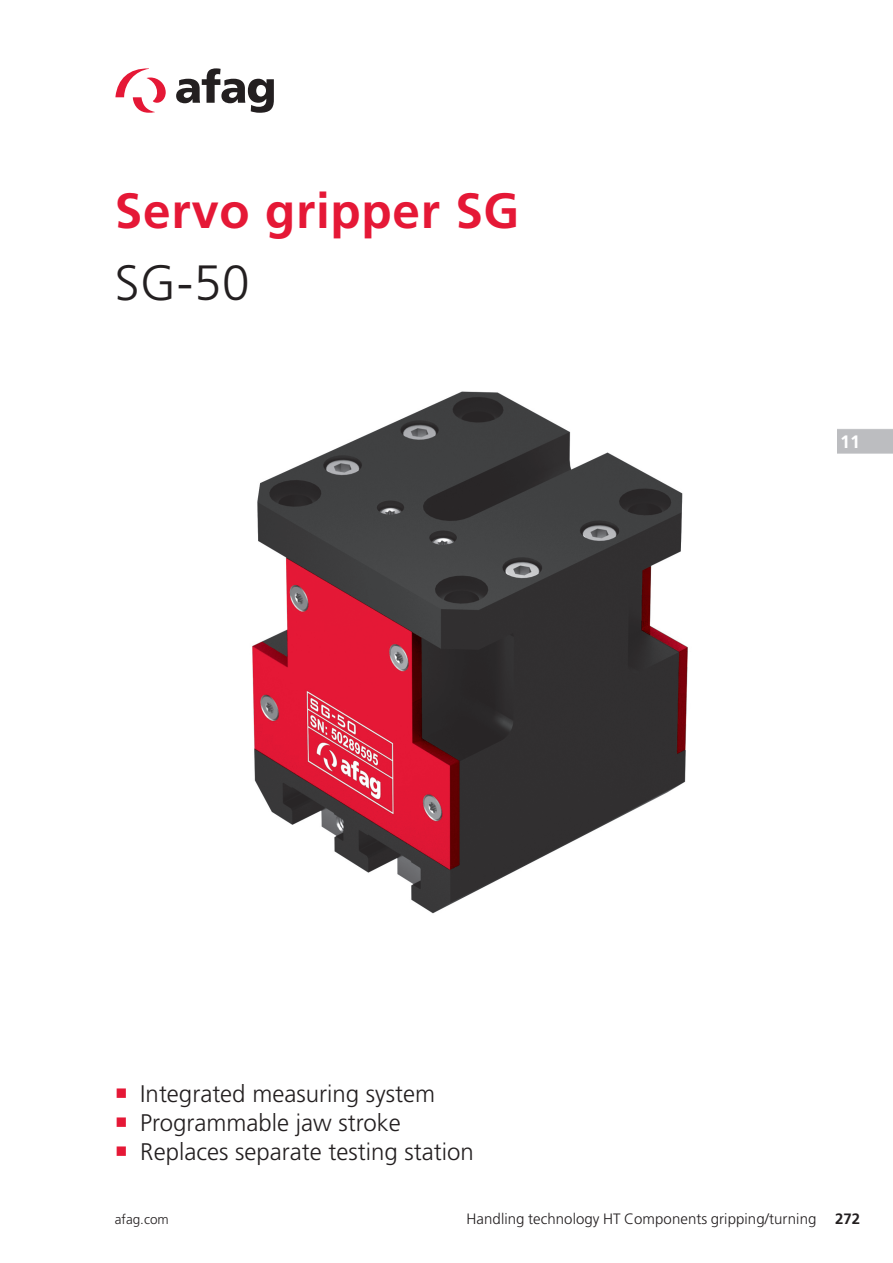
<style>
.page{position:relative;width:893px;height:1263px;background:#fff}
.page>*{position:absolute;margin:0;border:0;box-sizing:border-box;transform-origin:0 0}
.Haupttitel_rot{font:700 49.5px "Frutiger LT Pro";letter-spacing:.015em;color:#e51836}
.Produkttitel{font:300 49.5px "Frutiger LT Pro";color:#231f20}
.t1{font:300 24px "Frutiger LT Pro";color:#231f20}
.t2{font:700 18px "Frutiger LT Pro";color:#fff}
.Fusszeile{font:300 15px "Frutiger LT Pro";letter-spacing:.005em;color:#231f20}
.t3{font:300 13.5px "Frutiger LT Pro";color:#231f20}
.s1{font-weight:700}
</style>
<div class="page">
<svg style="left:115px;top:68px;width:51px;height:45px"></svg>
<svg style="left:176px;top:68px;width:98px;height:45px"></svg>
<img style="left:252px;top:391px;width:436px;height:523px">
<div style="left:837px;top:429px;width:56px;height:25px;background:#bcbdc0"></div>
<p class="Haupttitel_rot" style="left:115px;top:181px;width:406px">Servo gripper SG</p>
<p class="Produkttitel" style="left:115px;top:254px;width:136px">SG-50</p>
<p class="t1" style="left:140px;top:1080px;width:296px">Integrated measuring system</p>
<p class="t1" style="left:140px;top:1109px;width:262px">Programmable jaw stroke</p>
<p class="t1" style="left:140px;top:1138px;width:335px">Replaces separate testing station</p>
<p class="t2" style="left:840px;top:431px;width:22px">11</p>
<p class="Fusszeile" style="left:756px;top:1210px;width:106px">$Chapter <span class="s1">272</span></p>
<p class="t3" style="left:115px;top:1211px;width:55px">afag.com</p>
<p class="Fusszeile" style="left:466px;top:1210px;width:351px">Handling technology HT Components gripping/turning</p>
</div>
